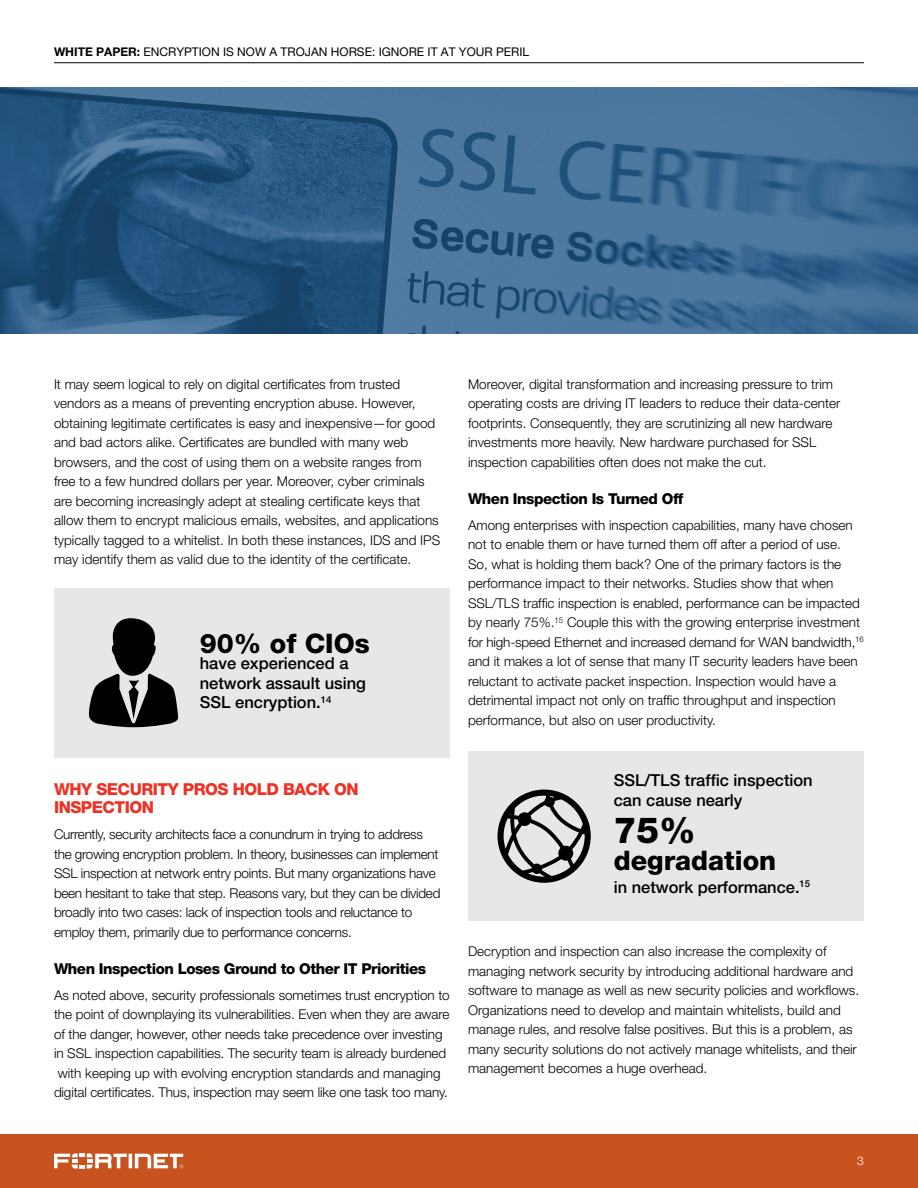
<style>
.page{position:relative;width:918px;height:1188px;background:#fff}
.page>*{position:absolute;margin:0;border:0;box-sizing:border-box;transform-origin:0 0}
.t1{font:800 36px "Helvetica Neue LT Pro";color:#000}
.t2{font:800 27px "Helvetica Neue LT Pro";color:#000}
.t3{font:500 16.5px/19.5px "Helvetica Neue LT Pro";color:#000}
.t4{font:800 16.5px/18px "Helvetica Neue LT Pro";letter-spacing:-.03em;color:#ee3124}
.t5{font:800 15px "Helvetica Neue LT Pro";letter-spacing:-.03em;color:#000}
.t6{font:300 13.5px/19.5px "Helvetica Neue LT Pro";color:#000}
.t7{font:300 13.5px/19.5px "Helvetica Neue LT Pro";letter-spacing:-.02em;color:#000}
.t8{font:12px "Helvetica Neue LT Pro";color:#000}
.t9{font:300 12px "Helvetica Neue LT Pro";color:#fff}
.s1{font-weight:700}
</style>
<div class="page">
<div style="left:0;top:1134px;width:918px;height:54px;background:#c8531f"></div>
<svg style="left:54px;top:1154px;width:129px;height:14px"></svg>
<hr style="left:54px;top:63px;width:810px;height:1px;background:#000">
<div style="left:54px;top:588px;width:396px;height:169px;background:#e7e7e9"></div>
<svg style="left:88px;top:618px;width:90px;height:109px"></svg>
<div style="left:468px;top:752px;width:396px;height:169px;background:#e7e7e9"></div>
<img style="left:0;top:88px;width:918px;height:246px">
<svg style="left:498px;top:790px;width:93px;height:93px"></svg>
<p class="t8" style="left:54px;top:44px;width:477px"><span class="s1">WHITE PAPER:</span> ENCRYPTION IS NOW A TROJAN HORSE: IGNORE IT AT YOUR PERIL</p>
<p class="t6" style="left:54px;top:374px;width:388px">It may seem logical to rely on digital certificates from trusted vendors as a means of preventing encryption abuse. However, obtaining legitimate certificates is easy and inexpensive—for good and bad actors alike. Certificates are bundled with many web browsers, and the cost of using them on a website ranges from free to a few hundred dollars per year. Moreover, cyber criminals are becoming increasingly adept at stealing certificate keys that allow them to encrypt malicious emails, websites, and applications typically tagged to a whitelist. In both these instances, IDS and IPS may identify them as valid due to the identity of the certificate.</p>
<h2 class="t2" style="left:200px;top:627px;width:172px">90% of CIOs</h2>
<p class="t3" style="left:200px;top:654px;width:168px">have experienced a network assault using<br>SSL encryption.<sup>14</sup></p>
<p class="t6" style="left:468px;top:374px;width:374px">Moreover, digital transformation and increasing pressure to trim operating costs are driving IT leaders to reduce their data-center footprints. Consequently, they are scrutinizing all new hardware investments more heavily. New hardware purchased for SSL inspection capabilities often does not make the cut.</p>
<p class="t5" style="left:468px;top:489px;width:217px">When Inspection Is Turned Off</p>
<p class="t6" style="left:468px;top:515px;width:397px">Among enterprises with inspection capabilities, many have chosen not to enable them or have turned them off after a period of use.<br>So, what is holding them back? One of the primary factors is the performance impact to their networks. Studies show that when SSL/TLS traffic inspection is enabled, performance can be impacted by nearly 75%.<sup>15</sup> Couple this with the growing enterprise investment for high-speed Ethernet and increased demand for WAN bandwidth,<sup>16 </sup>and it makes a lot of sense that many IT security leaders have been reluctant to activate packet inspection. Inspection would have a detrimental impact not only on traffic throughput and inspection performance, but also on user productivity.</p>
<p class="t4" style="left:54px;top:780px;width:306px">WHY SECURITY PROS HOLD BACK ON<br>INSPECTION</p>
<p class="t7" style="left:54px;top:824px;width:388px">Currently, security architects face a conundrum in trying to address the growing encryption problem. In theory, businesses can implement SSL inspection at network entry points. But many organizations have been hesitant to take that step. Reasons vary, but they can be divided broadly into two cases: lack of inspection tools and reluctance to employ them, primarily due to performance concerns.</p>
<p class="t5" style="left:54px;top:959px;width:374px">When Inspection Loses Ground to Other IT Priorities</p>
<p class="t6" style="left:54px;top:985px;width:397px">As noted above, security professionals sometimes trust encryption to the point of downplaying its vulnerabilities. Even when they are aware of the danger, however, other needs take precedence over investing in SSL inspection capabilities. The security team is already burdened with keeping up with evolving encryption standards and managing digital certificates. Thus, inspection may seem like one task too many.</p>
<p class="t3" style="left:614px;top:771px;width:200px">SSL/TLS traffic inspection can cause nearly</p>
<h1 class="t1" style="left:614px;top:808px;width:84px">75%</h1>
<h2 class="t2" style="left:614px;top:844px;width:164px">degradation</h2>
<p class="t3" style="left:614px;top:877px;width:198px">in network performance.<sup>15</sup></p>
<p class="t6" style="left:468px;top:941px;width:393px">Decryption and inspection can also increase the complexity of managing network security by introducing additional hardware and software to manage as well as new security policies and workflows.<br>Organizations need to develop and maintain whitelists, build and manage rules, and resolve false positives. But this is a problem, as many security solutions do not actively manage whitelists, and their management becomes a huge overhead.</p>
<p class="t9" style="left:857px;top:1154px;width:8px">3</p>
</div>
